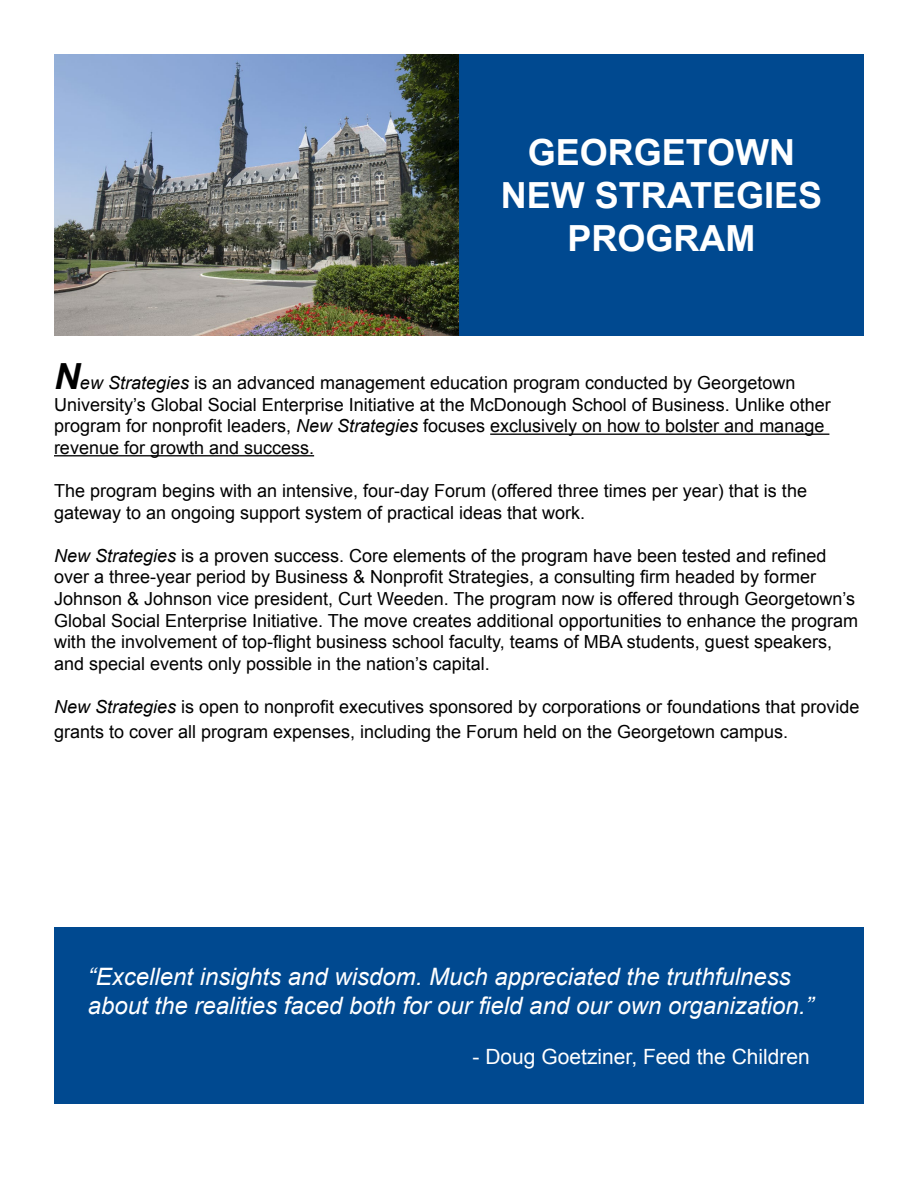
<style>
.page{position:relative;width:918px;height:1188px;background:#fff}
.page>*{position:absolute;margin:0;border:0;box-sizing:border-box;transform-origin:0 0}
.t1{font:700 36px/43.2px "Arial";color:#fff;text-align:center}
.t2{font:italic 24px/28.8px "Arial";color:#fff}
.t3{font:21px "Arial";color:#fff}
.t4{font:18px/21.6px "Arial";color:#000}
.s1{font-weight:700;font-style:italic;font-size:36px}
.s2{font-style:italic}
</style>
<div class="page">
<img style="left:54px;top:54px;width:405px;height:282px">
<div style="left:459px;top:54px;width:405px;height:282px;background:#004990"></div>
<hr style="left:490px;top:434px;width:339px;height:1px;background:#000">
<hr style="left:54px;top:455px;width:260px;height:1px;background:#000">
<div style="left:54px;top:928px;width:810px;height:176px;background:#004990"></div>
<h1 class="t1" style="left:501px;top:132px;width:323px">GEORGETOWN<br>NEW STRATEGIES<br>PROGRAM</h1>
<p class="t4" style="left:54px;top:372px;width:778px"><span class="s1">N</span><span class="s2">ew Strategies</span> is an advanced management education program conducted by Georgetown University’s Global Social Enterprise Initiative at the McDonough School of Business. Unlike other program for nonprofit leaders, <span class="s2">New Strategies</span> focuses exclusively on how to bolster and manage revenue for growth and success.</p>
<p class="t4" style="left:54px;top:480px;width:755px">The program begins with an intensive, four-day Forum (offered three times per year) that is the gateway to an ongoing support system of practical ideas that work.</p>
<p class="t4" style="left:54px;top:545px;width:806px"><span class="s2">New Strategies</span> is a proven success. Core elements of the program have been tested and refined over a three-year period by Business &amp; Nonprofit Strategies, a consulting firm headed by former Johnson &amp; Johnson vice president, Curt Weeden. The program now is offered through Georgetown’s Global Social Enterprise Initiative. The move creates additional opportunities to enhance the program with the involvement of top-flight business school faculty, teams of MBA students, guest speakers, and special events only possible in the nation’s capital.</p>
<p class="t4" style="left:54px;top:694px;width:807px;line-height:25.2px"><span class="s2">New Strategies</span> is open to nonprofit executives sponsored by corporations or foundations that provide grants to cover all program expenses, including the Forum held on the Georgetown campus.</p>
<h2 class="t2" style="left:88px;top:962px;width:727px">“Excellent insights and wisdom. Much appreciated the truthfulness about the realities faced both for our field and our own organization.”</h2>
<p class="t3" style="left:473px;top:1043px;width:339px">- Doug Goetziner, Feed the Children</p>
</div>
